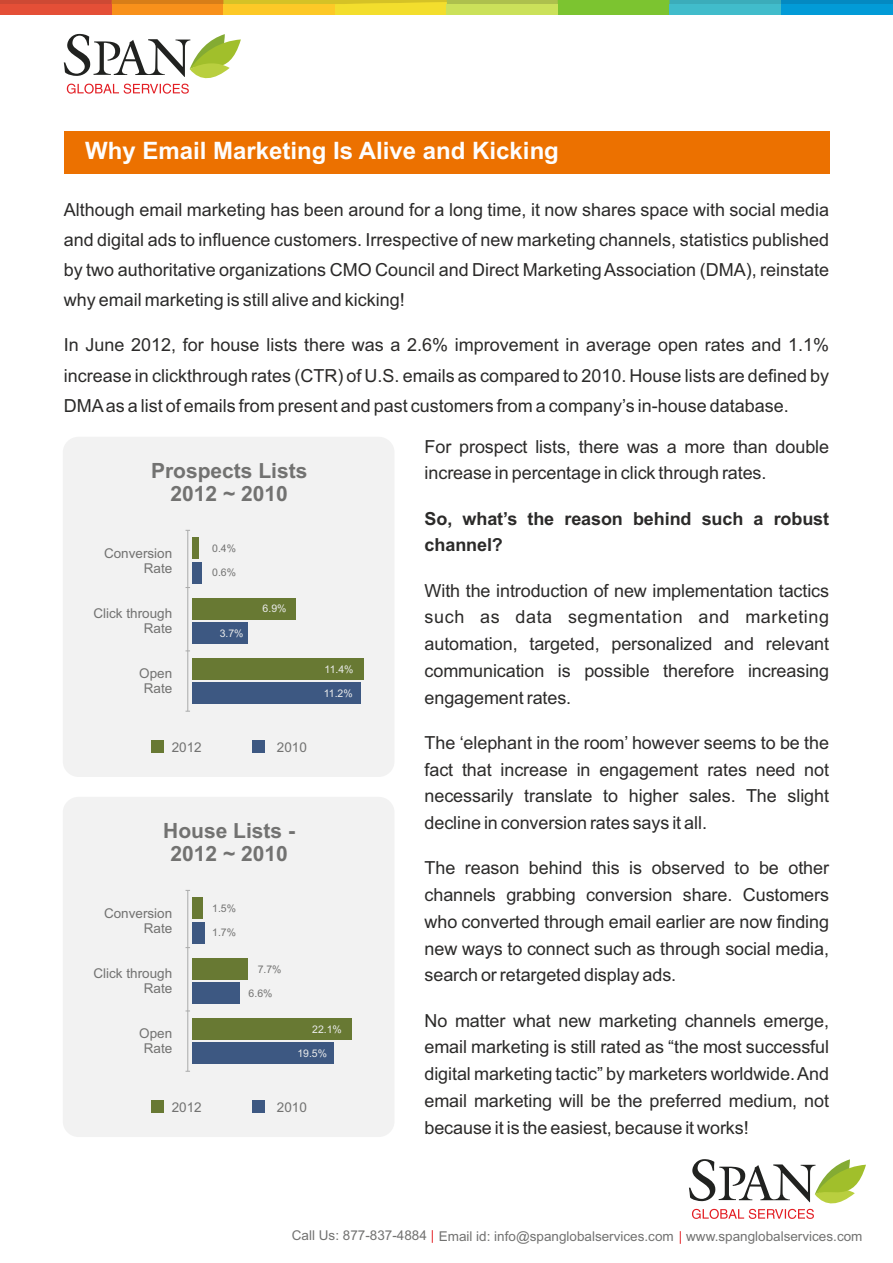
<style>
.page{position:relative;width:893px;height:1263px;background:#fff}
.page>*{position:absolute;margin:0;border:0;box-sizing:border-box;transform-origin:0 0}
.t1{font:700 24px "Arial";color:#fefefe}
.t2{font:700 21px/23.4px "Arial";color:#727271;text-align:center}
.t3{font:18px/26.7px "Arial";letter-spacing:-.005em;color:#2b2a29;text-align:justify}
.t4{font:700 18px/26.7px "Arial";letter-spacing:-.005em;color:#2b2a29}
.t5{font:13.5px/15.1px "Arial";color:#727271;text-align:right}
.t6{font:10.5px "Arial";letter-spacing:-.035em;color:#ebecec}
.t7{font:10.5px "Arial";color:#727271}
.s1{color:#e31e24}
</style>
<div class="page">
<div style="left:63px;top:797px;width:331px;height:340px;background:#f2f2f2;border-radius:16px"></div>
<div style="left:64px;top:131px;width:765px;height:43px;background:#ec7100"></div>
<div style="left:63px;top:437px;width:331px;height:340px;background:#f2f2f2;border-radius:16px"></div>
<div style="left:192px;top:922px;width:12px;height:21px;background:#3d5882"></div>
<div style="left:192px;top:1042px;width:141px;height:22px;background:#3d5882"></div>
<div style="left:192px;top:898px;width:11px;height:21px;background:#687933"></div>
<div style="left:192px;top:982px;width:48px;height:22px;background:#3d5882"></div>
<div style="left:192px;top:958px;width:56px;height:21px;background:#687933"></div>
<div style="left:192px;top:1018px;width:160px;height:22px;background:#687933"></div>
<hr style="left:187px;top:890px;width:1px;height:181px;background:#a9aaaa">
<hr style="left:187px;top:530px;width:1px;height:181px;background:#a9aaaa">
<div style="left:192px;top:562px;width:9px;height:21px;background:#3d5882"></div>
<div style="left:192px;top:537px;width:6px;height:22px;background:#687933"></div>
<div style="left:192px;top:598px;width:104px;height:21px;background:#687933"></div>
<div style="left:192px;top:622px;width:56px;height:22px;background:#3d5882"></div>
<div style="left:192px;top:682px;width:169px;height:22px;background:#3d5882"></div>
<div style="left:192px;top:658px;width:172px;height:22px;background:#687933"></div>
<div style="left:151px;top:740px;width:13px;height:13px;background:#687933"></div>
<div style="left:252px;top:740px;width:13px;height:13px;background:#3d5882"></div>
<div style="left:151px;top:1100px;width:13px;height:13px;background:#687933"></div>
<div style="left:252px;top:1100px;width:13px;height:13px;background:#3d5882"></div>
<svg style="left:0;top:0;width:112px;height:15px"></svg>
<hr style="left:112px;top:0;width:111px;height:4px;background:#d77e18">
<hr style="left:670px;top:0;width:111px;height:4px;background:#3bacba">
<svg style="left:781px;top:0;width:112px;height:15px"></svg>
<div style="left:1px;top:4px;width:111px;height:11px;background:#e44f37"></div>
<div style="left:112px;top:4px;width:111px;height:11px;background:#f8911b"></div>
<svg style="left:223px;top:0;width:447px;height:15px;background:#c6ca2e"></svg>
<div style="left:670px;top:4px;width:111px;height:11px;background:#41bccb"></div>
<div style="left:781px;top:4px;width:111px;height:11px;background:#029bd7"></div>
<div style="left:447px;top:4px;width:111px;height:11px;background:#cbe15a"></div>
<svg style="left:64px;top:34px;width:177px;height:60px"></svg>
<svg style="left:689px;top:1159px;width:177px;height:60px"></svg>
<h1 class="t1" style="left:85px;top:141px;width:475px">Why Email Marketing Is Alive and Kicking</h1>
<p class="t3" style="left:64px;top:196px;width:767px;line-height:30.2px">Although email marketing has been around for a long time, it now shares space with social media and digital ads to influence customers. Irrespective of new marketing channels, statistics published by two authoritative organizations CMO Council and Direct Marketing Association (DMA), reinstate why email marketing is still alive and kicking!</p>
<p class="t3" style="left:64px;top:332px;width:767px;line-height:30.2px">In June 2012, for house lists there was a 2.6% improvement in average open rates and 1.1% increase in clickthrough rates (CTR) of U.S. emails as compared to 2010. House lists are defined by DMAas a list of emails from present and past customers from a company’s in-house database.</p>
<p class="t3" style="left:425px;top:435px;width:406px">For prospect lists, there was a more than double increase in percentage in click through rates.</p>
<p class="t4" style="left:425px;top:507px;width:406px">So, what’s the reason behind such a robust channel?</p>
<p class="t3" style="left:425px;top:579px;width:406px">With the introduction of new implementation tactics such as data segmentation and marketing automation, targeted, personalized and relevant communication is possible therefore increasing engagement rates.</p>
<p class="t3" style="left:425px;top:731px;width:406px">The ‘elephant in the room’ however seems to be the fact that increase in engagement rates need not necessarily translate to higher sales. The slight decline in conversion rates says it all.</p>
<p class="t3" style="left:424px;top:856px;width:406px">The reason behind this is observed to be other channels grabbing conversion share. Customers who converted through email earlier are now finding new ways to connect such as through social media, search or retargeted display ads.</p>
<p class="t3" style="left:424px;top:1009px;width:406px">No matter what new marketing channels emerge, email marketing is still rated as “the most successful digital marketing tactic” by marketers worldwide. And email marketing will be the preferred medium, not because it is the easiest, because it works!</p>
<p class="t2" style="left:151px;top:461px;width:158px">Prospects Lists<br>2012 ~ 2010</p>
<p class="t7" style="left:212px;top:544px;width:25px">0.4%</p>
<p class="t7" style="left:212px;top:569px;width:25px">0.6%</p>
<p class="t5" style="left:104px;top:547px;width:70px">Conversion<br>Rate</p>
<p class="t5" style="left:93px;top:607px;width:80px">Click through<br>Rate</p>
<p class="t5" style="left:139px;top:667px;width:35px;text-align:center">Open<br>Rate</p>
<p class="t6" style="left:263px;top:605px;width:25px">6.9%</p>
<p class="t6" style="left:220px;top:629px;width:25px">3.7%</p>
<p class="t6" style="left:325px;top:665px;width:30px">11.4%</p>
<p class="t6" style="left:324px;top:689px;width:30px">11.2%</p>
<p class="t5" style="left:172px;top:740px;width:32px">2012</p>
<p class="t5" style="left:277px;top:740px;width:32px">2010</p>
<p class="t2" style="left:163px;top:821px;width:133px">House Lists -<br>2012 ~ 2010</p>
<p class="t7" style="left:212px;top:904px;width:25px">1.5%</p>
<p class="t7" style="left:212px;top:929px;width:25px">1.7%</p>
<p class="t5" style="left:104px;top:907px;width:70px">Conversion<br>Rate</p>
<p class="t5" style="left:93px;top:967px;width:80px">Click through<br>Rate</p>
<p class="t5" style="left:139px;top:1027px;width:35px;text-align:center">Open<br>Rate</p>
<p class="t7" style="left:258px;top:965px;width:25px">7.7%</p>
<p class="t7" style="left:249px;top:989px;width:25px">6.6%</p>
<p class="t6" style="left:312px;top:1025px;width:31px">22.1%</p>
<p class="t6" style="left:297px;top:1049px;width:31px">19.5%</p>
<p class="t5" style="left:172px;top:1100px;width:32px">2012</p>
<p class="t5" style="left:277px;top:1100px;width:32px">2010</p>
<p class="t5" style="left:292px;top:1230px;width:572px">Call Us: 877-837-4884 <span class="s1">|</span> Email id: info@spanglobalservices.com <span class="s1">|</span> www.spanglobalservices.com</p>
</div>
